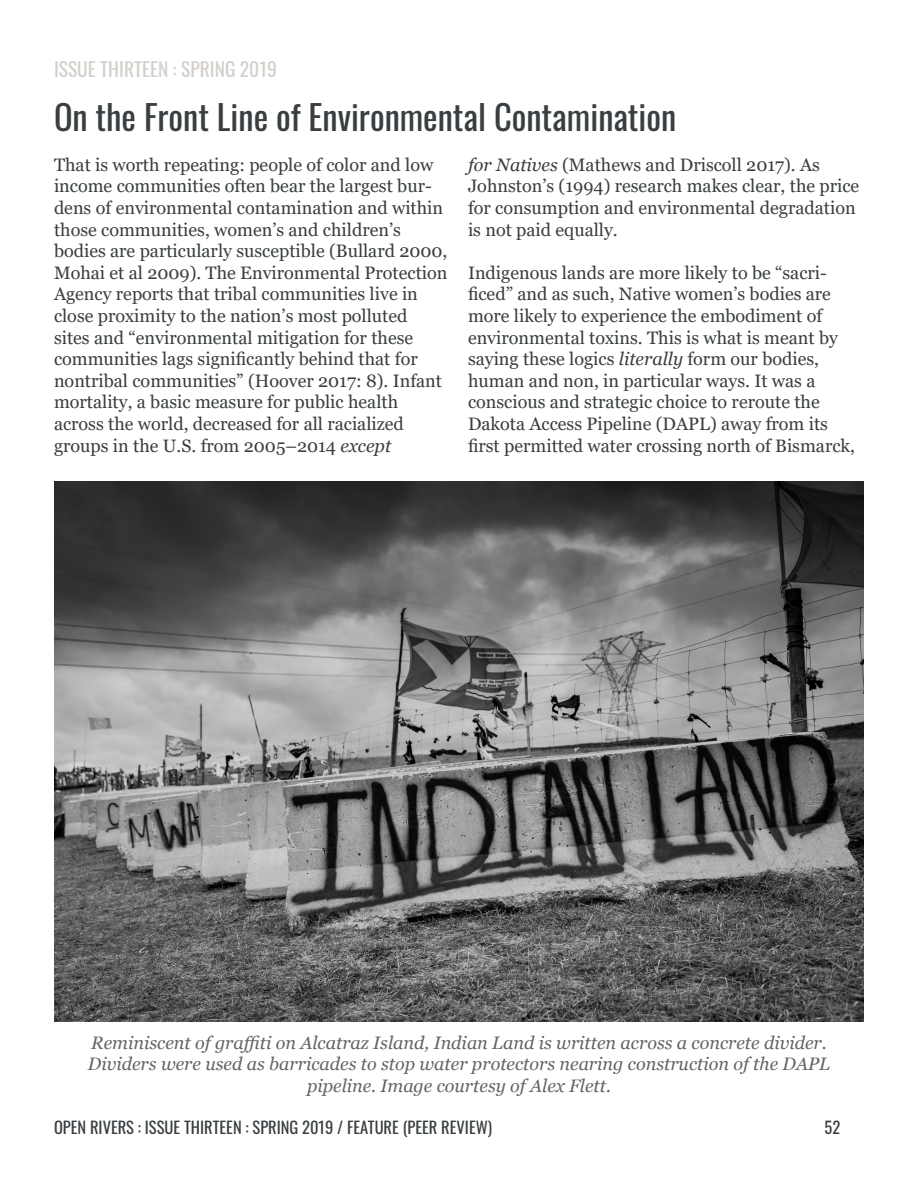
<style>
.page{position:relative;width:918px;height:1188px;background:#fff}
.page>*{position:absolute;margin:0;border:0;box-sizing:border-box;transform-origin:0 0}
.t1{font:34.5px "Oswald";color:#393e41}
.t2{font:19.5px "Oswald";color:#d3d0cb}
.t3{font:18px/21.6px "Georgia";color:#393e41}
.t4{font:italic 18px/21.6px "Georgia";color:#616567;text-align:center}
.t5{font:16.5px "Oswald";color:#393e41}
.s1{font-style:italic}
</style>
<div class="page">
<img style="left:54px;top:482px;width:810px;height:539px">
<p class="t2" style="left:54px;top:52px;width:224px">ISSUE THIRTEEN : SPRING 2019</p>
<h1 class="t1" style="left:54px;top:86px;width:624px">On the Front Line of Environmental Contamination</h1>
<p class="t3" style="left:54px;top:154px;width:395px">That is worth repeating: people of color and low income communities often bear the largest bur&shy;dens of environmental contamination and within those communities, women’s and children’s bodies are particularly susceptible (Bullard 2000, Mohai et al 2009). The Environmental Protection Agency reports that tribal communities live in close proximity to the nation’s most polluted sites and “environmental mitigation for these communities lags significantly behind that for nontribal communities” (Hoover 2017: 8). Infant mortality, a basic measure for public health across the world, decreased for all racialized groups in the U.S. from 2005–2014 <span class="s1">except</span></p>
<p class="t3" style="left:468px;top:154px;width:393px"><span class="s1">for Natives</span> (Mathews and Driscoll 2017). As Johnston’s (1994) research makes clear, the price for consumption and environmental degradation is not paid equally.</p>
<p class="t3" style="left:468px;top:262px;width:389px">Indigenous lands are more likely to be “sacri&shy;ficed” and as such, Native women’s bodies are more likely to experience the embodiment of environmental toxins. This is what is meant by saying these logics <span class="s1">literally</span> form our bodies, human and non, in particular ways. It was a conscious and strategic choice to reroute the Dakota Access Pipeline (DAPL) away from its first permitted water crossing north of Bismarck,</p>
<p class="t4" style="left:88px;top:1032px;width:744px">Reminiscent of graffiti on Alcatraz Island, Indian Land is written across a concrete divider.<br>Dividers were used as barricades to stop water protectors nearing construction of the DAPL pipeline. Image courtesy of Alex Flett.</p>
<p class="t5" style="left:54px;top:1113px;width:440px">OPEN RIVERS : ISSUE THIRTEEN : SPRING 2019 / FEATURE (PEER REVIEW)</p>
<p class="t5" style="left:825px;top:1113px;width:17px">52</p>
</div>
